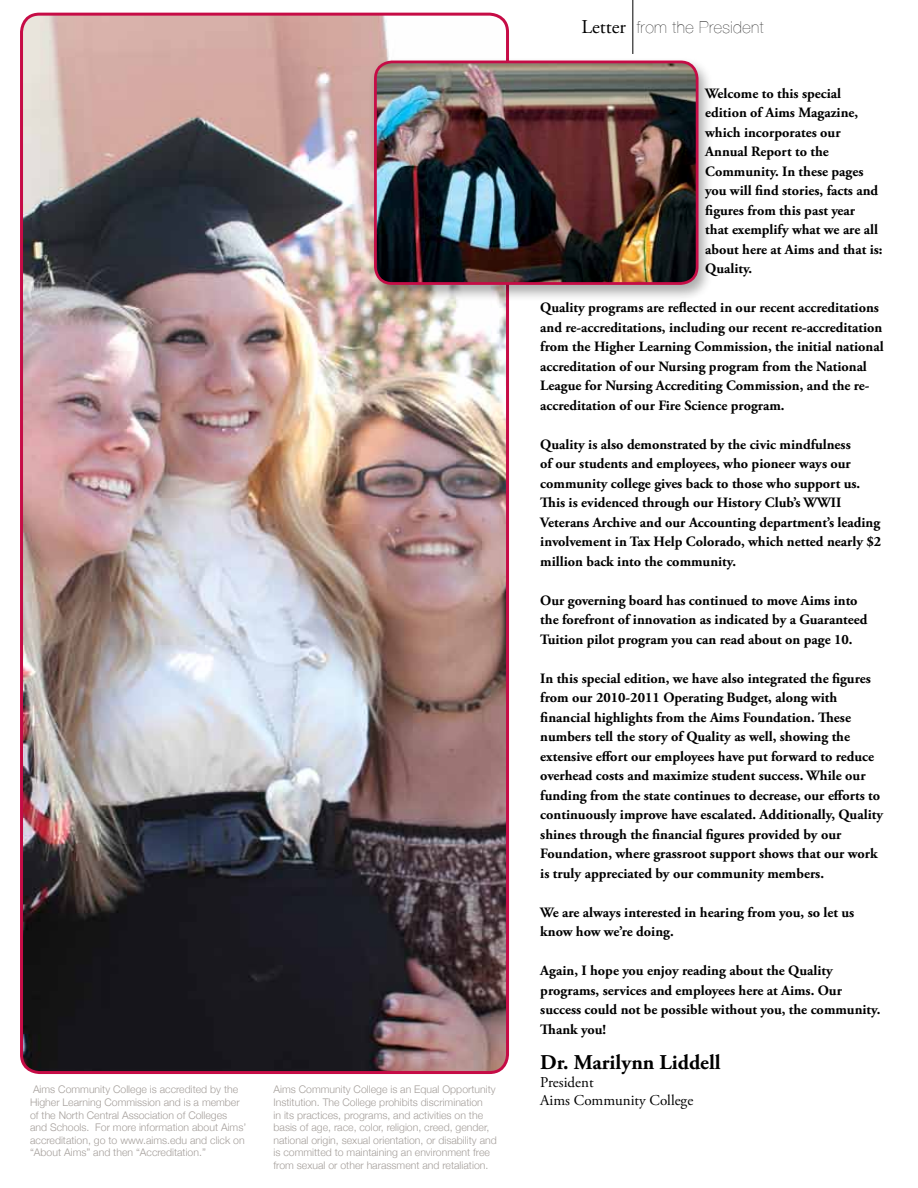
<style>
.page{position:relative;width:918px;height:1188px;background:#fff}
.page>*{position:absolute;margin:0;border:0;box-sizing:border-box;transform-origin:0 0}
.t1{font:700 21px "Adobe Garamond Pro";color:#000}
.t2{font:200 16.5px "Helvetica Neue";letter-spacing:.025em;color:#000}
.t3{font:15px/18px "Adobe Garamond Pro";color:#000}
.t4{font:700 14.25px/19.5px "Adobe Garamond Pro";color:#000}
.t5{font:300 10.5px/12.6px "Helvetica Neue";color:#a59f9b}
.s1{font-family:"Adobe Garamond Pro";font-weight:400;font-size:19.5px}
</style>
<div class="page">
<hr style="left:632px;top:0;width:1px;height:54px;background:#000">
<img style="left:22px;top:14px;width:486px;height:1059px">
<div style="left:20px;top:13px;width:489px;height:1061px;border:3px solid #c60c46;border-radius:18px"></div>
<div style="left:367px;top:56px;width:346px;height:245px;background:#000;opacity:.33"></div>
<img style="left:375px;top:62px;width:322px;height:222px">
<div style="left:374px;top:61px;width:325px;height:224px;border:3px solid #c60c46;border-radius:17px"></div>
<p class="t5" style="left:30px;top:1083px;width:218px">Aims Community College is accredited by the Higher Learning Commission and is a member of the North Central Association of Colleges and Schools. For more information about Aims’ accreditation, go to www.aims.edu and click on “About Aims” and then “Accreditation.”</p>
<p class="t5" style="left:274px;top:1083px;width:225px">Aims Community College is an Equal Opportunity Institution. The College prohibits discrimination<br>in its practices, programs, and activities on the basis of age, race, color, religion, creed, gender, national origin, sexual orientation, or disability and is committed to maintaining an environment free from sexual or other harassment and retaliation.</p>
<p class="t2" style="left:581px;top:18px;width:184px"><span class="s1">Letter</span> from the President</p>
<p class="t4" style="left:705px;top:84px;width:179px">Welcome to this special edition of Aims Magazine, which incorporates our<br>Annual Report to the<br>Community. In these pages you will find stories, facts and figures from this past year<br>that exemplify what we are all about here at Aims and that is:<br>Quality.</p>
<p class="t4" style="left:540px;top:298px;width:345px">Quality programs are reflected in our recent accreditations and re-accreditations, including our recent re-accreditation from the Higher Learning Commission, the initial national accreditation of our Nursing program from the National League for Nursing Accrediting Commission, and the re&shy;accreditation of our Fire Science program.</p>
<p class="t4" style="left:540px;top:435px;width:343px">Quality is also demonstrated by the civic mindfulness<br>of our students and employees, who pioneer ways our community college gives back to those who support us.<br>This is evidenced through our History Club’s WWII Veterans Archive and our Accounting department’s leading involvement in Tax Help Colorado, which netted nearly $2 million back into the community.</p>
<p class="t4" style="left:540px;top:591px;width:329px">Our governing board has continued to move Aims into the forefront of innovation as indicated by a Guaranteed<br>Tuition pilot program you can read about on page 10.</p>
<p class="t4" style="left:540px;top:669px;width:344px">In this special edition, we have also integrated the figures from our 2010-2011 Operating Budget, along with financial highlights from the Aims Foundation. These numbers tell the story of Quality as well, showing the extensive effort our employees have put forward to reduce overhead costs and maximize student success. While our funding from the state continues to decrease, our efforts to continuously improve have escalated. Additionally, Quality shines through the financial figures provided by our Foundation, where grassroot support shows that our work is truly appreciated by our community members.</p>
<p class="t4" style="left:540px;top:903px;width:316px">We are always interested in hearing from you, so let us know how we’re doing.</p>
<p class="t4" style="left:540px;top:961px;width:342px">Again, I hope you enjoy reading about the Quality programs, services and employees here at Aims. Our success could not be possible without you, the community.<br>Thank you!</p>
<h1 class="t1" style="left:540px;top:1051px;width:182px">Dr. Marilynn Liddell</h1>
<p class="t3" style="left:540px;top:1074px;width:154px">President<br>Aims Community College</p>
</div>
